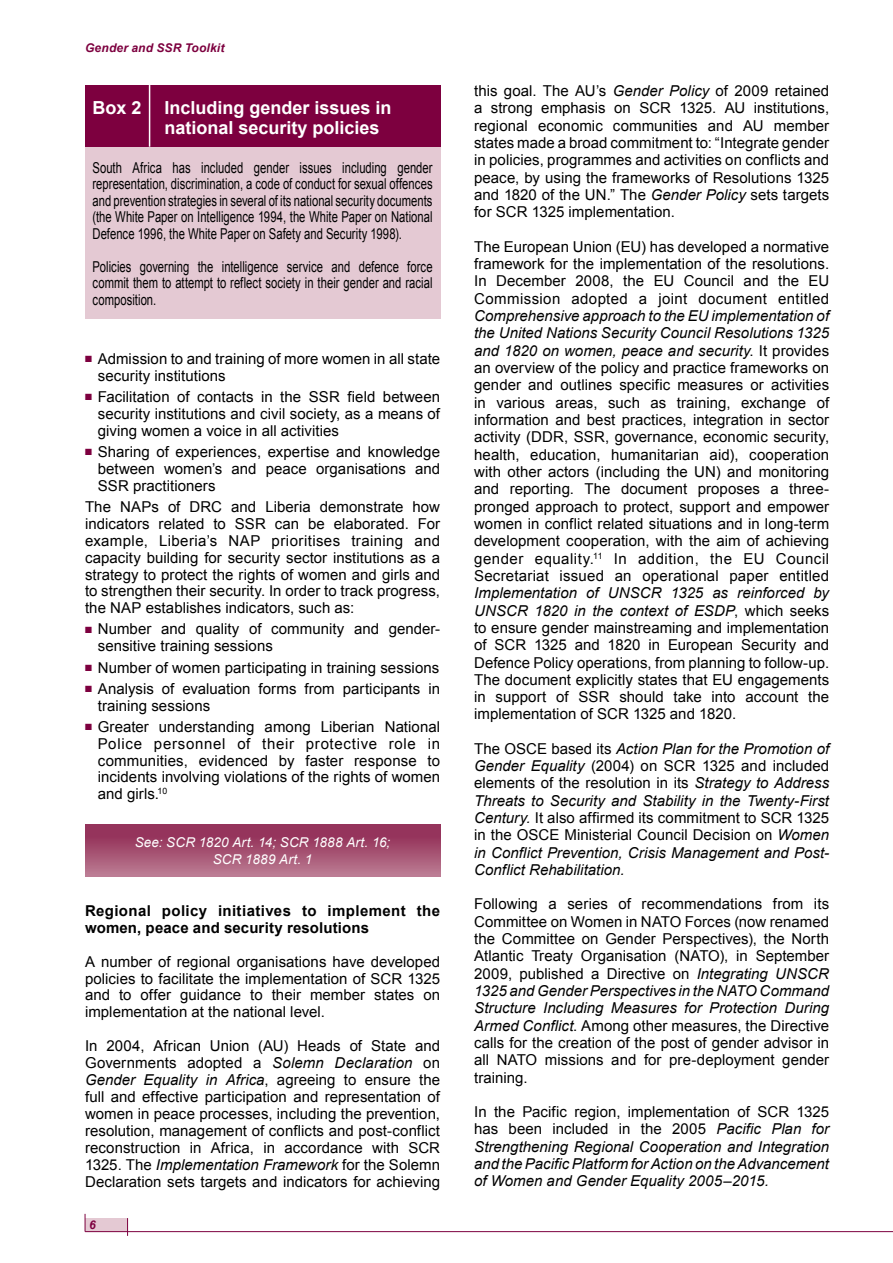
<style>
.page{position:relative;width:893px;height:1263px;background:#fff}
.page>*{position:absolute;margin:0;border:0;box-sizing:border-box;transform-origin:0 0}
.t1{font:700 18px/19.5px "Arial";color:#fff}
.t2{font:15px/17px "Arial";letter-spacing:.005em;color:#000;text-align:justify}
.t3{font:italic 15px/17.4px "Arial";color:#000;text-align:justify}
.t4{font:15px/16.5px "Arial";letter-spacing:.005em;color:#000;text-align:justify;scale:.75 1}
.t5{font:700 15px/17px "Arial";letter-spacing:.02em;color:#000}
.t6{font:italic 13.5px/16.5px "Arial";letter-spacing:.01em;color:#fff;text-align:center}
.t7{font:italic 700 12px "Arial";letter-spacing:.015em;color:#7d003f}
.s1{color:#7d003f}
.s2{font-style:italic}
.s3{font-style:normal}
</style>
<div class="page">
<div style="left:85px;top:1218px;width:43px;height:13px;background:#e4c9d3"></div>
<hr style="left:85px;top:1231px;width:808px;height:1px;background:#7d003f">
<svg style="left:85px;top:1214px;width:1px;height:17px"></svg>
<svg style="left:127px;top:1218px;width:1px;height:18px"></svg>
<div style="left:85px;top:127px;width:355px;height:192px;background:#e4c9d3"></div>
<div style="left:85px;top:85px;width:355px;height:62px;background:#7d003f"></div>
<hr style="left:149px;top:85px;width:1px;height:62px;background:#fff">
<div style="left:85px;top:825px;width:355px;height:51px;background:linear-gradient(to bottom,#8e2651,#bb7a91)"></div>
<p class="t7" style="left:85px;top:40px;width:141px">Gender and SSR Toolkit</p>
<p class="t1" style="left:93px;top:99px;width:51px">Box 2</p>
<p class="t1" style="left:165px;top:99px;width:229px">Including gender issues in national security policies</p>
<p class="t4" style="left:93px;top:159px;width:455px">South Africa has included gender issues including gender representation, discrimination, a code of conduct for sexual offences and prevention strategies in several of its national security documents (the White Paper on Intelligence 1994, the White Paper on National Defence 1996, the White Paper on Safety and Security 1998).</p>
<p class="t4" style="left:93px;top:258px;width:455px">Policies governing the intelligence service and defence force commit them to attempt to reflect society in their gender and racial composition.</p>
<p class="t2" style="left:98px;top:350px;width:344px;text-indent:-13px"><span class="s1">■</span> Admission to and training of more women in all state security institutions</p>
<p class="t2" style="left:98px;top:388px;width:344px;text-indent:-13px"><span class="s1">■</span> Facilitation of contacts in the SSR field between security institutions and civil society, as a means of giving women a voice in all activities</p>
<p class="t2" style="left:98px;top:443px;width:344px;text-indent:-13px"><span class="s1">■</span> Sharing of experiences, expertise and knowledge between women’s and peace organisations and SSR practitioners</p>
<p class="t2" style="left:85px;top:498px;width:357px">The NAPs of DRC and Liberia demonstrate how indicators related to SSR can be elaborated. For example, Liberia’s NAP prioritises training and capacity building for security sector institutions as a strategy to protect the rights of women and girls and to strengthen their security. In order to track progress, the NAP establishes indicators, such as:</p>
<p class="t2" style="left:98px;top:621px;width:344px;text-indent:-13px"><span class="s1">■</span> Number and quality of community and gender&shy;sensitive training sessions</p>
<p class="t2" style="left:85px;top:659px;width:356px"><span class="s1">■</span> Number of women participating in training sessions</p>
<p class="t2" style="left:98px;top:680px;width:344px;text-indent:-13px"><span class="s1">■</span> Analysis of evaluation forms from participants in training sessions</p>
<p class="t2" style="left:98px;top:718px;width:344px;text-indent:-13px"><span class="s1">■</span> Greater understanding among Liberian National Police personnel of their protective role in communities, evidenced by faster response to incidents involving violations of the rights of women and girls.<sup>10</sup></p>
<p class="t6" style="left:135px;top:834px;width:257px">See: SCR 1820 Art. 14; SCR 1888 Art. 16;<br>SCR 1889 Art. 1</p>
<p class="t5" style="left:85px;top:902px;width:357px">Regional policy initiatives to implement the women, peace and security resolutions</p>
<p class="t2" style="left:85px;top:953px;width:357px">A number of regional organisations have developed policies to facilitate the implementation of SCR 1325 and to offer guidance to their member states on implementation at the national level.</p>
<p class="t2" style="left:85px;top:1038px;width:357px">In 2004, African Union (AU) Heads of State and Governments adopted a <span class="s2">Solemn Declaration</span> on <span class="s2">Gender Equality in Africa</span>, agreeing to ensure the full and effective participation and representation of women in peace processes, including the prevention, resolution, management of conflicts and post-conflict reconstruction in Africa, in accordance with SCR 1325. The <span class="s2">Implementation Framework</span> for the Solemn Declaration sets targets and indicators for achieving</p>
<p class="t7" style="left:89px;top:1217px;width:8px">6</p>
<p class="t2" style="left:474px;top:82px;width:357px">this goal. The AU’s <span class="s2">Gender Policy</span> of 2009 retained a strong emphasis on SCR 1325. AU institutions, regional economic communities and AU member states made a broad commitment to: “Integrate gender in policies, programmes and activities on conflicts and peace, by using the frameworks of Resolutions 1325 and 1820 of the UN.” The <span class="s2">Gender Policy</span> sets targets for SCR 1325 implementation.</p>
<p class="t2" style="left:474px;top:238px;width:357px">The European Union (EU) has developed a normative framework for the implementation of the resolutions.<br>In December 2008, the EU Council and the EU Commission adopted a joint document entitled</p>
<p class="t2" style="left:474px;top:307px;width:357px;line-height:17.4px"><span class="s2">Comprehensive approach to the EU implementation of the United Nations Security Council Resolutions 1325 and 1820 on women, peace and security</span>. It provides an overview of the policy and practice frameworks on gender and outlines specific measures or activities in various areas, such as training, exchange of information and best practices, integration in sector activity (DDR, SSR, governance, economic security, health, education, humanitarian aid), cooperation with other actors (including the UN) and monitoring and reporting. The document proposes a three&shy;pronged approach to protect, support and empower women in conflict related situations and in long-term development cooperation, with the aim of achieving gender equality.<sup>11</sup> In addition, the EU Council Secretariat issued an operational paper entitled</p>
<p class="t2" style="left:474px;top:584px;width:357px"><span class="s2">Implementation of UNSCR 1325 as reinforced by UNSCR 1820 in the context of ESDP</span>, which seeks to ensure gender mainstreaming and implementation of SCR 1325 and 1820 in European Security and Defence Policy operations, from planning to follow-up.<br>The document explicitly states that EU engagements in support of SSR should take into account the implementation of SCR 1325 and 1820.</p>
<p class="t3" style="left:474px;top:740px;width:357px"><span class="s3">The OSCE based its</span> Action Plan for the Promotion of Gender Equality <span class="s3">(2004) on SCR 1325 and included elements of the resolution in its</span> Strategy to Address Threats to Security and Stability in the Twenty-First Century. <span class="s3">It also affirmed its commitment to SCR 1325 in the OSCE Ministerial Council Decision on</span> Women in Conflict Prevention, Crisis Management and Post-Conflict Rehabilitation.</p>
<p class="t2" style="left:474px;top:896px;width:357px;line-height:17.4px">Following a series of recommendations from its Committee on Women in NATO Forces (now renamed the Committee on Gender Perspectives), the North Atlantic Treaty Organisation (NATO), in September 2009, published a Directive on <span class="s2">Integrating UNSCR 1325 and Gender Perspectives in the NATO Command Structure Including Measures for Protection During Armed Conflict</span>. Among other measures, the Directive calls for the creation of the post of gender advisor in all NATO missions and for pre-deployment gender training.</p>
<p class="t3" style="left:474px;top:1103px;width:357px"><span class="s3">In the Pacific region, implementation of SCR 1325 has been included in the 2005</span> Pacific Plan for Strengthening Regional Cooperation and Integration and the Pacific Platform for Action on the Advancement of Women and Gender Equality 2005–2015.</p>
</div>
